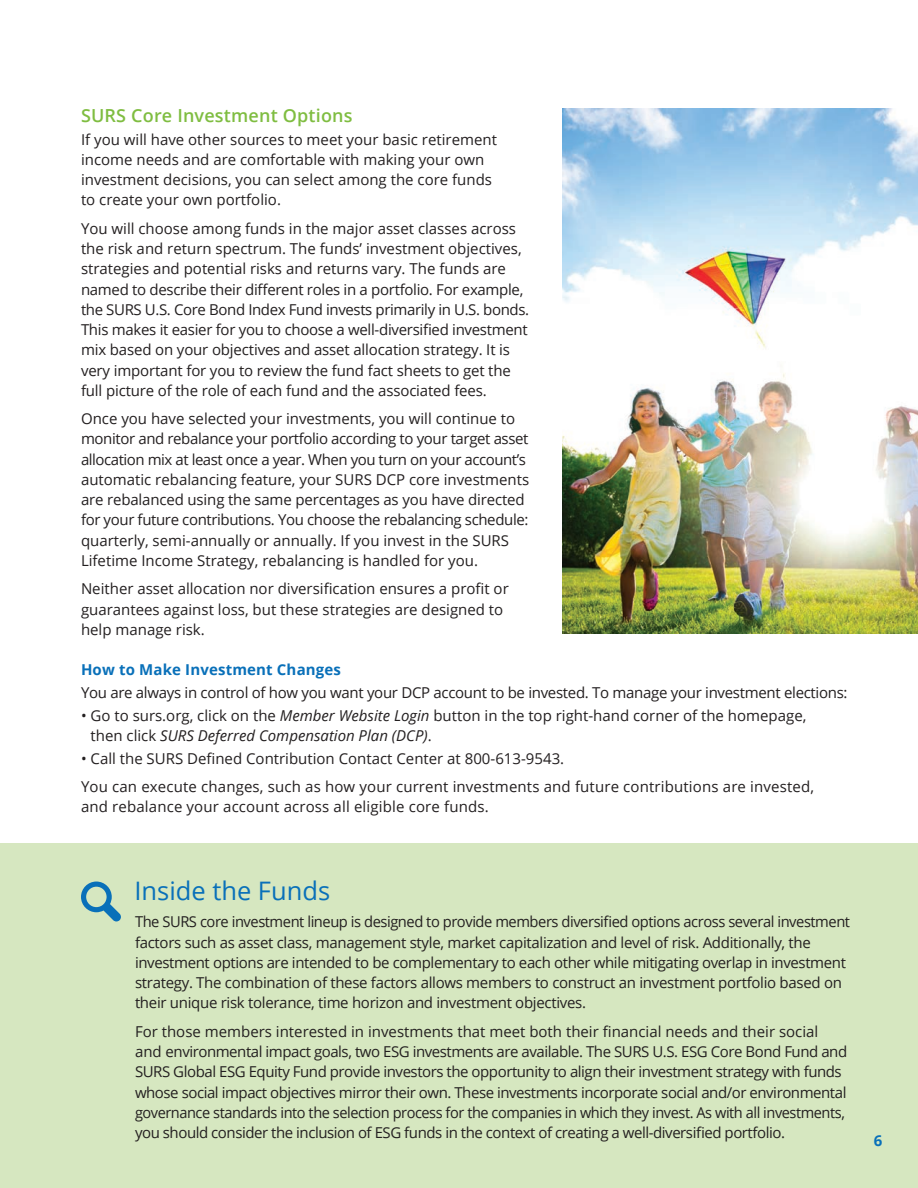
<style>
.page{position:relative;width:918px;height:1188px;background:#fff}
.page>*{position:absolute;margin:0;border:0;box-sizing:border-box;transform-origin:0 0}
.t1{font:25.5px "Open Sans";color:#0970b9}
.t2{font:600 18px "Open Sans";letter-spacing:.01em;color:#7fbd41}
.t3{font:15px/20.2px "Open Sans";letter-spacing:-.02em;color:#231f20}
.t4{font:15px/20.2px "Open Sans";color:#231f20}
.t5{font:15px/28.3px "Open Sans";letter-spacing:.01em;color:#231f20}
.t6{font:700 15px "Open Sans";letter-spacing:.01em;color:#0970b9}
.s1{font-style:italic}
</style>
<div class="page">
<div style="left:0;top:843px;width:918px;height:345px;background:#d6e7c0"></div>
<svg style="left:81px;top:882px;width:40px;height:39px"></svg>
<img style="left:563px;top:108px;width:355px;height:526px">
<p class="t2" style="left:81px;top:103px;width:273px">SURS Core Investment Options</p>
<p class="t4" style="left:81px;top:129px;width:418px">If you will have other sources to meet your basic retirement income needs and are comfortable with making your own investment decisions, you can select among the core funds to create your own portfolio.</p>
<p class="t3" style="left:81px;top:218px;width:450px">You will choose among funds in the major asset classes across the risk and return spectrum. The funds’ investment objectives, strategies and potential risks and returns vary. The funds are named to describe their different roles in a portfolio. For example, the SURS U.S. Core Bond Index Fund invests primarily in U.S. bonds.<br>This makes it easier for you to choose a well-diversified investment mix based on your objectives and asset allocation strategy. It is very important for you to review the fund fact sheets to get the full picture of the role of each fund and the associated fees.</p>
<p class="t3" style="left:81px;top:408px;width:450px">Once you have selected your investments, you will continue to monitor and rebalance your portfolio according to your target asset allocation mix at least once a year. When you turn on your account’s automatic rebalancing feature, your SURS DCP core investments are rebalanced using the same percentages as you have directed for your future contributions. You choose the rebalancing schedule: quarterly, semi-annually or annually. If you invest in the SURS Lifetime Income Strategy, rebalancing is handled for you.</p>
<p class="t4" style="left:81px;top:578px;width:429px">Neither asset allocation nor diversification ensures a profit or guarantees against loss, but these strategies are designed to help manage risk.</p>
<p class="t6" style="left:81px;top:659px;width:261px">How to Make Investment Changes</p>
<p class="t3" style="left:81px;top:682px;width:768px">You are always in control of how you want your DCP account to be invested. To manage your investment elections:</p>
<p class="t4" style="left:91px;top:705px;width:717px;text-indent:-10px">• Go to surs.org, click on the <span class="s1">Member Website Login</span> button in the top right-hand corner of the homepage, then click <span class="s1">SURS Deferred Compensation Plan (DCP)</span>.</p>
<p class="t5" style="left:81px;top:744px;width:735px">• Call the SURS Defined Contribution Contact Center at 800-613-9543.<br>You can execute changes, such as how your current investments and future contributions are invested,</p>
<p class="t5" style="left:81px;top:792px;width:409px">and rebalance your account across all eligible core funds.</p>
<h1 class="t1" style="left:134px;top:874px;width:197px">Inside the Funds</h1>
<p class="t3" style="left:135px;top:912px;width:717px">The SURS core investment lineup is designed to provide members diversified options across several investment factors such as asset class, management style, market capitalization and level of risk. Additionally, the investment options are intended to be complementary to each other while mitigating overlap in investment strategy. The combination of these factors allows members to construct an investment portfolio based on their unique risk tolerance, time horizon and investment objectives.</p>
<p class="t3" style="left:135px;top:1021px;width:714px">For those members interested in investments that meet both their financial needs and their social and environmental impact goals, two ESG investments are available. The SURS U.S. ESG Core Bond Fund and SURS Global ESG Equity Fund provide investors the opportunity to align their investment strategy with funds whose social impact objectives mirror their own. These investments incorporate social and/or environmental governance standards into the selection process for the companies in which they invest. As with all investments, you should consider the inclusion of ESG funds in the context of creating a well-diversified portfolio.</p>
<p class="t6" style="left:874px;top:1130px;width:10px">6</p>
</div>
